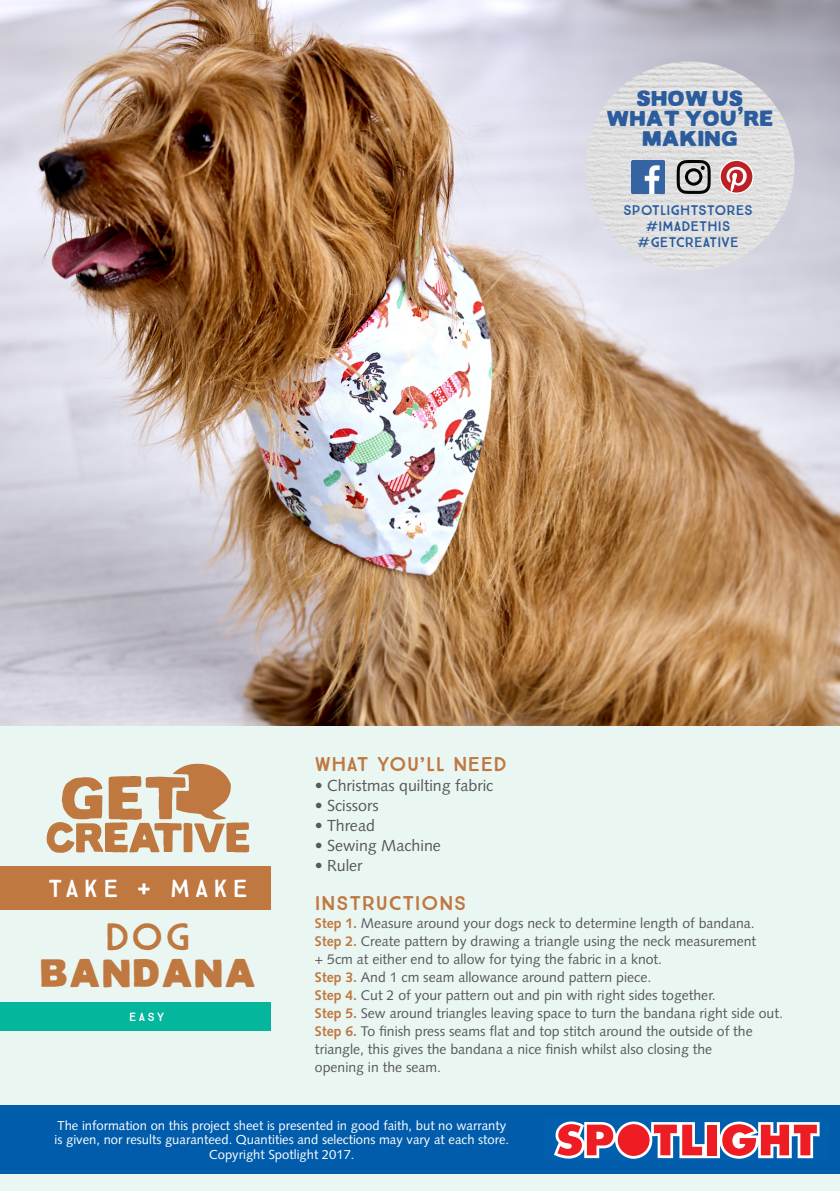
<style>
.page{position:relative;width:840px;height:1191px;background:#fff}
.page>*{position:absolute;margin:0;border:0;box-sizing:border-box;transform-origin:0 0}
.t1{font:40.2px "Lance Sans Regular";color:#be7840}
.t2{font:38.2px "True North";color:#be7840}
.t3{font:24.8px "True North";letter-spacing:.2em;color:#fff}
.t4{font:22px/20px "Lance Sans Regular";letter-spacing:-.02em;color:#2b5c9d;text-align:center}
.t5{font:20px "True North";letter-spacing:.02em;color:#be7840}
.t6{font:16px "Syntax LT Std";color:#57585a}
.t7{font:14px/18px "Syntax LT Std";color:#57585a}
.t8{font:14px/16px "True North";color:#2b5c9d;text-align:center}
.t9{font:13px/14.4px "Syntax LT Std";color:#fff;text-align:center}
.t10{font:12px "True North";color:#fff}
.s1{font-weight:700;color:#be7840}
</style>
<div class="page">
<div style="left:0;top:714px;width:839px;height:477px;background:#eaf6f2"></div>
<img style="left:0;top:0;width:839px;height:726px">
<div style="left:0;top:866px;width:270px;height:43px;background:#be7840"></div>
<div style="left:0;top:1002px;width:270px;height:29px;background:#04b69b"></div>
<svg style="left:47px;top:763px;width:202px;height:90px"></svg>
<img style="left:585px;top:61px;width:209px;height:210px;border-radius:105px">
<img style="left:631px;top:160px;width:33px;height:33px">
<svg style="left:676px;top:160px;width:34px;height:34px"></svg>
<svg style="left:719px;top:160px;width:34px;height:34px"></svg>
<svg style="left:720px;top:161px;width:32px;height:31px"></svg>
<div style="left:0;top:1104px;width:839px;height:69px;background:#015dac"></div>
<svg style="left:554px;top:1121px;width:265px;height:37px"></svg>
<p class="t4" style="left:605px;top:88px;width:169px">SHOW US<br>WHAT YOU’RE<br>MAKING</p>
<p class="t8" style="left:622px;top:202px;width:131px">SPOTLIGHTSTORES #IMADETHIS #GETCREATIVE</p>
<p class="t3" style="left:48px;top:873px;width:201px">TAKE + MAKE</p>
<p class="t2" style="left:104px;top:913px;width:88px">DOG</p>
<p class="t1" style="left:39px;top:951px;width:219px">BANDANA</p>
<p class="t10" style="left:129px;top:1010px;width:37px">EASY</p>
<p class="t5" style="left:315px;top:752px;width:193px">WHAT YOU’LL NEED</p>
<p class="t6" style="left:315px;top:776px;width:180px">• Christmas quilting fabric</p>
<p class="t6" style="left:315px;top:796px;width:65px">• Scissors</p>
<p class="t6" style="left:315px;top:816px;width:61px">• Thread</p>
<p class="t6" style="left:315px;top:836px;width:127px">• Sewing Machine</p>
<p class="t6" style="left:315px;top:856px;width:49px">• Ruler</p>
<p class="t5" style="left:315px;top:890px;width:153px">INSTRUCTIONS</p>
<p class="t7" style="left:315px;top:913px;width:442px"><span class="s1">Step 1.</span> Measure around your dogs neck to determine length of bandana.<br><span class="s1">Step 2.</span> Create pattern by drawing a triangle using the neck measurement + 5cm at either end to allow for tying the fabric in a knot.<br><span class="s1">Step 3.</span> And 1 cm seam allowance around pattern piece.</p>
<p class="t7" style="left:315px;top:985px;width:469px"><span class="s1">Step 4.</span> Cut 2 of your pattern out and pin with right sides together.<br><span class="s1">Step 5.</span> Sew around triangles leaving space to turn the bandana right side out.<br><span class="s1">Step 6.</span> To finish press seams flat and top stitch around the outside of the triangle, this gives the bandana a nice finish whilst also closing the<br>opening in the seam.</p>
<p class="t9" style="left:54px;top:1118px;width:456px">The information on this project sheet is presented in good faith, but no warranty is given, nor results guaranteed. Quantities and selections may vary at each store.<br>Copyright Spotlight 2017.</p>
</div>
